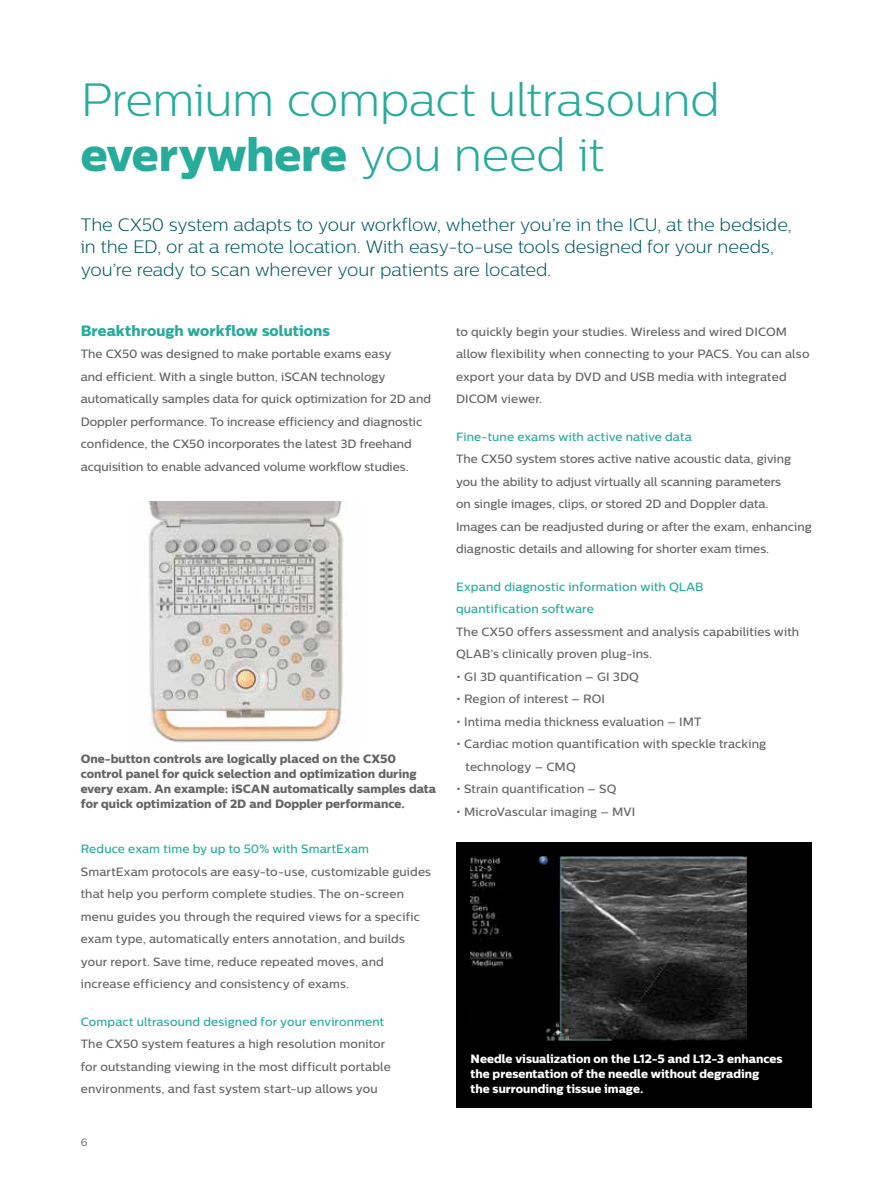
<style>
.page{position:relative;width:893px;height:1188px;background:#fff}
.page>*{position:absolute;margin:0;border:0;box-sizing:border-box;transform-origin:0 0}
.t1{font:300 46.5px "Centrale Sans";letter-spacing:-.01em;color:#27ab9a}
.t2{font:46.5px "Centrale Sans X Bold";letter-spacing:-.005em;color:#27ab9a}
.t3{font:300 18px/22.5px "Centrale Sans";letter-spacing:-.005em;color:#005862}
.t4{font:15px "Centrale Sans X Bold";letter-spacing:.005em;color:#27ab9a}
.t5{font:500 12px/22.5px "Centrale Sans";letter-spacing:.005em;color:#636466}
.t6{font:12px/15px "Centrale Sans X Bold";color:#636466}
.t7{font:500 12px/22.5px "Centrale Sans";letter-spacing:.01em;color:#27ab9a}
.t8{font:12px/15px "Centrale Sans X Bold";letter-spacing:-.005em;color:#fff}
.t9{font:10.5px "Centrale Sans";color:#636466}
.s1{font-family:"Centrale Sans";font-weight:300}
</style>
<div class="page">
<div style="left:456px;top:842px;width:356px;height:265px;background:#000"></div>
<img style="left:470px;top:857px;width:277px;height:184px">
<img style="left:149px;top:502px;width:194px;height:241px">
<h1 class="t1" style="left:81px;top:73px;width:641px">Premium compact ultrasound</h1>
<h1 class="t2" style="left:81px;top:126px;width:525px">everywhere <span class="s1">you need it</span></h1>
<h2 class="t3" style="left:81px;top:213px;width:713px">The CX50 system adapts to your workflow, whether you’re in the ICU, at the bedside, in the ED, or at a remote location. With easy-to-use tools designed for your needs, you’re ready to scan wherever your patients are located.</h2>
<p class="t4" style="left:81px;top:321px;width:251px">Breakthrough workflow solutions</p>
<p class="t5" style="left:81px;top:343px;width:352px">The CX50 was designed to make portable exams easy<br>and efficient. With a single button, iSCAN technology automatically samples data for quick optimization for 2D and Doppler performance. To increase efficiency and diagnostic confidence, the CX50 incorporates the latest 3D freehand acquisition to enable advanced volume workflow studies.</p>
<p class="t6" style="left:81px;top:751px;width:357px">One-button controls are logically placed on the CX50 control panel for quick selection and optimization during every exam. An example: iSCAN automatically samples data for quick optimization of 2D and Doppler performance.</p>
<p class="t7" style="left:81px;top:838px;width:290px">Reduce exam time by up to 50% with SmartExam</p>
<p class="t5" style="left:81px;top:860px;width:352px">SmartExam protocols are easy-to-use, customizable guides that help you perform complete studies. The on-screen menu guides you through the required views for a specific exam type, automatically enters annotation, and builds your report. Save time, reduce repeated moves, and increase efficiency and consistency of exams.</p>
<p class="t7" style="left:81px;top:1010px;width:305px">Compact ultrasound designed for your environment</p>
<p class="t5" style="left:81px;top:1033px;width:312px">The CX50 system features a high resolution monitor for outstanding viewing in the most difficult portable environments, and fast system start-up allows you</p>
<p class="t9" style="left:81px;top:1136px;width:8px">6</p>
<p class="t5" style="left:456px;top:320px;width:355px">to quickly begin your studies. Wireless and wired DICOM allow flexibility when connecting to your PACS. You can also export your data by DVD and USB media with integrated DICOM viewer.</p>
<p class="t7" style="left:456px;top:425px;width:237px">Fine-tune exams with active native data</p>
<p class="t5" style="left:456px;top:448px;width:357px">The CX50 system stores active native acoustic data, giving you the ability to adjust virtually all scanning parameters<br>on single images, clips, or stored 2D and Doppler data.<br>Images can be readjusted during or after the exam, enhancing diagnostic details and allowing for shorter exam times.</p>
<p class="t7" style="left:456px;top:575px;width:249px">Expand diagnostic information with QLAB quantification software</p>
<p class="t5" style="left:456px;top:620px;width:345px">The CX50 offers assessment and analysis capabilities with<br>QLAB’s clinically proven plug-ins.</p>
<p class="t5" style="left:456px;top:665px;width:184px">• GI 3D quantification – GI 3DQ</p>
<p class="t5" style="left:456px;top:688px;width:151px">• Region of interest – ROI</p>
<p class="t5" style="left:456px;top:710px;width:247px">• Intima media thickness evaluation – IMT</p>
<p class="t5" style="left:466px;top:733px;width:302px;text-indent:-10px">• Cardiac motion quantification with speckle tracking technology – CMQ</p>
<p class="t5" style="left:456px;top:778px;width:162px">• Strain quantification – SQ</p>
<p class="t5" style="left:456px;top:800px;width:181px">• MicroVascular imaging – MVI</p>
<p class="t8" style="left:471px;top:1051px;width:313px">Needle visualization on the L12-5 and L12-3 enhances the presentation of the needle without degrading<br>the surrounding tissue image.</p>
</div>
